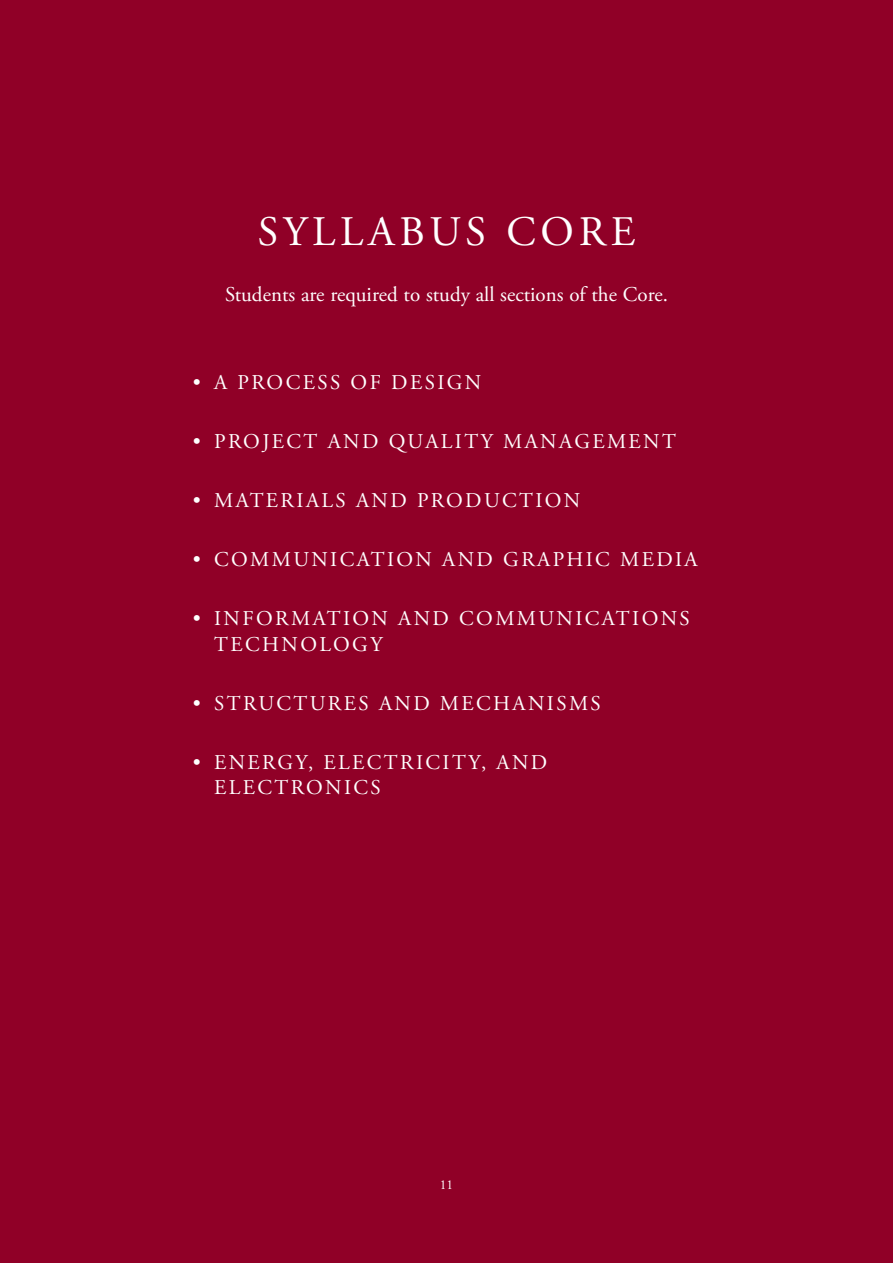
<style>
.page{position:relative;width:893px;height:1263px;background:#900027}
.page>*{position:absolute;margin:0;border:0;box-sizing:border-box;transform-origin:0 0}
.t1{font:42px "Adobe Garamond Pro";letter-spacing:.115em;color:#fff}
.t2{font:21px/25.2px "Adobe Garamond Pro";letter-spacing:.115em;color:#fff}
.t3{font:21px "Adobe Garamond Pro";color:#fff}
.t4{font:13.5px "Adobe Garamond Pro";color:#fff}
</style>
<div class="page">
<h1 class="t1" style="left:258px;top:214px;width:379px">SYLLABUS CORE</h1>
<p class="t3" style="left:225px;top:286px;width:444px">Students are required to study all sections of the Core.</p>
<p class="t2" style="left:193px;top:371px;width:290px">• A PROCESS OF DESIGN</p>
<p class="t2" style="left:193px;top:430px;width:485px">• PROJECT AND QUALITY MANAGEMENT</p>
<p class="t2" style="left:193px;top:489px;width:389px">• MATERIALS AND PRODUCTION</p>
<p class="t2" style="left:193px;top:549px;width:506px">• COMMUNICATION AND GRAPHIC MEDIA</p>
<p class="t2" style="left:214px;top:608px;width:477px;text-indent:-21px">• INFORMATION AND COMMUNICATIONS<br>TECHNOLOGY</p>
<p class="t2" style="left:193px;top:692px;width:409px">• STRUCTURES AND MECHANISMS</p>
<p class="t2" style="left:214px;top:751px;width:334px;text-indent:-21px">• ENERGY, ELECTRICITY, AND<br>ELECTRONICS</p>
<p class="t4" style="left:440px;top:1179px;width:15px">11</p>
</div>
